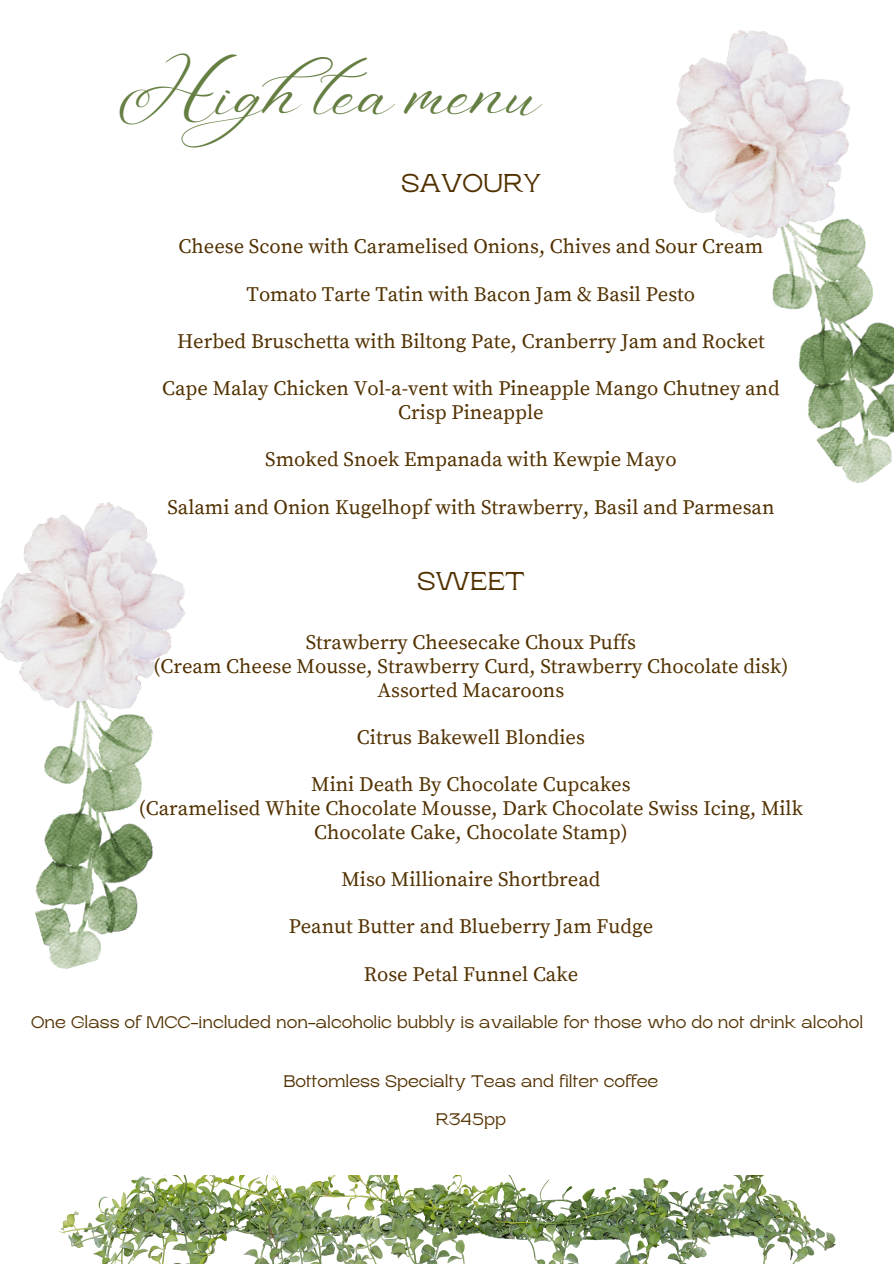
<style>
.page{position:relative;width:894px;height:1264px;background:#fff}
.page>*{position:absolute;margin:0;border:0;box-sizing:border-box;transform-origin:0 0}
.t1{font:42.6px "Aniyah";color:#657e42}
.t2{font:25.8px "Rasputin";color:#523100}
.t3{font:20.55px/23.7px "Source Serif Pro";color:#523100;text-align:center}
.t4{font:16.65px "Rasputin";color:#523100}
</style>
<div class="page">
<img style="left:772px;top:273px;width:121px;height:210px">
<img style="left:673px;top:29px;width:193px;height:244px">
<img style="left:59px;top:1175px;width:776px;height:88px">
<img style="left:35px;top:723px;width:118px;height:246px">
<img style="left:0;top:502px;width:185px;height:221px">
<p class="t1" style="left:119px;top:77px;width:423px">Hightea menu</p>
<p class="t2" style="left:401px;top:169px;width:141px">SAVOURY</p>
<p class="t3" style="left:178px;top:235px;width:586px">Cheese Scone with Caramelised Onions, Chives and Sour Cream</p>
<p class="t3" style="left:246px;top:283px;width:450px">Tomato Tarte Tatin with Bacon Jam &amp; Basil Pesto</p>
<p class="t3" style="left:177px;top:330px;width:589px">Herbed Bruschetta with Biltong Pate, Cranberry Jam and Rocket</p>
<p class="t3" style="left:162px;top:377px;width:619px">Cape Malay Chicken Vol-a-vent with Pineapple Mango Chutney and<br>Crisp Pineapple</p>
<p class="t3" style="left:265px;top:448px;width:412px">Smoked Snoek Empanada with Kewpie Mayo</p>
<p class="t3" style="left:167px;top:496px;width:608px">Salami and Onion Kugelhopf with Strawberry, Basil and Parmesan</p>
<p class="t2" style="left:417px;top:567px;width:109px">SWEET</p>
<p class="t3" style="left:305px;top:631px;width:332px">Strawberry Cheesecake Choux Puffs</p>
<p class="t3" style="left:153px;top:655px;width:636px">(Cream Cheese Mousse, Strawberry Curd, Strawberry Chocolate disk)</p>
<p class="t3" style="left:377px;top:678px;width:188px">Assorted Macaroons</p>
<p class="t3" style="left:357px;top:726px;width:229px">Citrus Bakewell Blondies</p>
<p class="t3" style="left:311px;top:773px;width:321px">Mini Death By Chocolate Cupcakes</p>
<p class="t3" style="left:139px;top:797px;width:665px">(Caramelised White Chocolate Mousse, Dark Chocolate Swiss Icing, Milk<br>Chocolate Cake, Chocolate Stamp)</p>
<p class="t3" style="left:341px;top:868px;width:260px">Miso Millionaire Shortbread</p>
<p class="t3" style="left:289px;top:915px;width:366px">Peanut Butter and Blueberry Jam Fudge</p>
<p class="t3" style="left:363px;top:962px;width:216px">Rose Petal Funnel Cake</p>
<p class="t4" style="left:31px;top:1013px;width:833px">One Glass of MCC-included non-alcoholic bubbly is available for those who do not drink alcohol</p>
<p class="t4" style="left:283px;top:1072px;width:376px">Bottomless Specialty Teas and filter coffee</p>
<p class="t4" style="left:435px;top:1109px;width:72px">R345pp</p>
</div>
